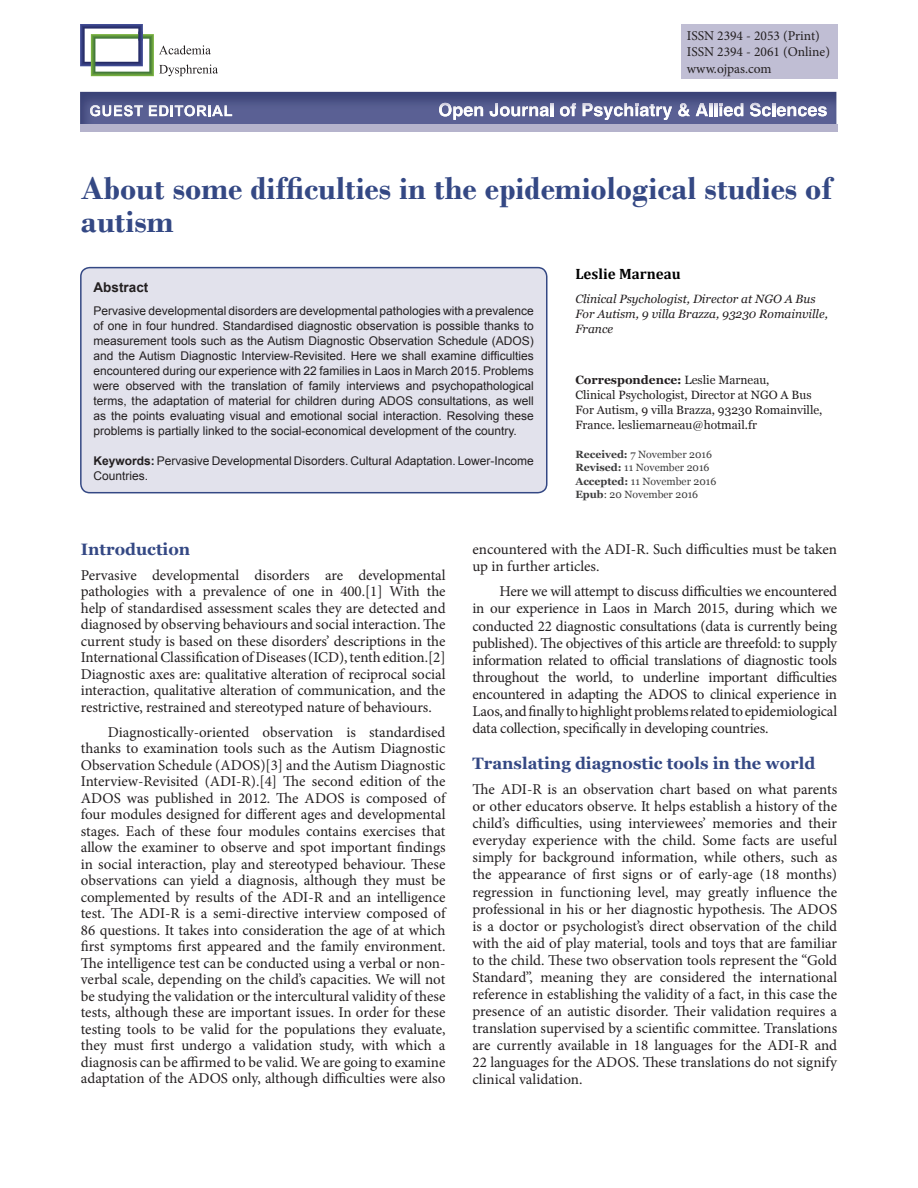
<style>
.page{position:relative;width:918px;height:1188px;background:#fff}
.page>*{position:absolute;margin:0;border:0;box-sizing:border-box;transform-origin:0 0}
.t1{font:700 33px/33px "Bodoni";color:#344884}
.t2{font:700 16.5px "Georgia";color:#344884}
.t3{font:15px/16.5px "Minion Pro";letter-spacing:-.005em;color:#231f20;text-align:justify}
.t4{font:700 15px "Cambria";color:#000}
.t5{font:13.5px/16.5px "Minion Pro";color:#231f20}
.t6{font:700 13.5px "Arial";color:#231f20}
.t7{font:12px/15px "Arial";color:#231f20;text-align:justify}
.t8{font:12px/15px "Georgia";color:#231f20}
.t9{font:italic 12px/15px "Georgia";color:#231f20}
.t10{font:10.5px/13.5px "Georgia";color:#3e3e3f}
.s1{font-weight:700}
</style>
<div class="page">
<svg style="left:80px;top:267px;width:468px;height:226px;fill:#e2e2ec"></svg>
<svg style="left:80px;top:24px;width:138px;height:52px"></svg>
<div style="left:681px;top:24px;width:156px;height:55px;background:#c0bed4"></div>
<img style="left:80px;top:92px;width:756px;height:32px">
<img style="left:143px;top:108px;width:6px;height:8px">
<img style="left:483px;top:103px;width:267px;height:13px">
<svg style="left:149px;top:105px;width:83px;height:11px"></svg>
<svg style="left:90px;top:105px;width:53px;height:11px"></svg>
<img style="left:453px;top:116px;width:10px;height:4px">
<svg style="left:678px;top:103px;width:12px;height:13px"></svg>
<svg style="left:560px;top:103px;width:16px;height:13px"></svg>
<svg style="left:490px;top:103px;width:63px;height:13px"></svg>
<svg style="left:439px;top:103px;width:44px;height:13px"></svg>
<svg style="left:750px;top:103px;width:77px;height:13px"></svg>
<svg style="left:696px;top:103px;width:47px;height:13px"></svg>
<svg style="left:583px;top:103px;width:89px;height:17px"></svg>
<div style="left:80px;top:124px;width:757px;height:8px;background:#b5b3cc"></div>
<p class="t5" style="left:687px;top:28px;width:145px">ISSN 2394 - 2053 (Print)<br>ISSN 2394 - 2061 (Online) www.ojpas.com</p>
<h1 class="t1" style="left:81px;top:172px;width:753px">About some difficulties in the epidemiological studies of autism</h1>
<p class="t4" style="left:575px;top:265px;width:107px">Leslie Marneau</p>
<p class="t9" style="left:575px;top:291px;width:254px">Clinical Psychologist, Director at NGO A Bus<br>For Autism, 9 villa Brazza, 93230 Romainville,<br>France</p>
<p class="t6" style="left:94px;top:279px;width:56px">Abstract</p>
<p class="t7" style="left:94px;top:303px;width:442px">Pervasive developmental disorders are developmental pathologies with a prevalence of one in four hundred. Standardised diagnostic observation is possible thanks to measurement tools such as the Autism Diagnostic Observation Schedule (ADOS) and the Autism Diagnostic Interview-Revisited. Here we shall examine difficulties encountered during our experience with 22 families in Laos in March 2015. Problems were observed with the translation of family interviews and psychopathological terms, the adaptation of material for children during ADOS consultations, as well as the points evaluating visual and emotional social interaction. Resolving these problems is partially linked to the social-economical development of the country.</p>
<p class="t7" style="left:94px;top:453px;width:442px"><span class="s1">Keywords:</span> Pervasive Developmental Disorders. Cultural Adaptation. Lower-Income<br>Countries.</p>
<p class="t8" style="left:575px;top:372px;width:249px"><span class="s1">Correspondence:</span> Leslie Marneau,<br>Clinical Psychologist, Director at NGO A Bus For Autism, 9 villa Brazza, 93230 Romainville, France. lesliemarneau@hotmail.fr</p>
<p class="t10" style="left:575px;top:447px;width:142px"><span class="s1">Received:</span> 7 November 2016<br><span class="s1">Revised:</span> 11 November 2016<br><span class="s1">Accepted:</span> 11 November 2016<br><span class="s1">Epub</span>: 20 November 2016</p>
<p class="t2" style="left:81px;top:540px;width:111px">Introduction</p>
<p class="t3" style="left:81px;top:568px;width:366px">Pervasive developmental disorders are developmental pathologies with a prevalence of one in 400.[1] With the help of standardised assessment scales they are detected and diagnosed by observing behaviours and social interaction. The current study is based on these disorders’ descriptions in the International Classification of Diseases (ICD), tenth edition.[2] Diagnostic axes are: qualitative alteration of reciprocal social interaction, qualitative alteration of communication, and the restrictive, restrained and stereotyped nature of behaviours.</p>
<p class="t3" style="left:81px;top:725px;width:366px;text-indent:27px">Diagnostically-oriented observation is standardised thanks to examination tools such as the Autism Diagnostic Observation Schedule (ADOS)[3] and the Autism Diagnostic Interview-Revisited (ADI-R).[4] The second edition of the ADOS was published in 2012. The ADOS is composed of four modules designed for different ages and developmental stages. Each of these four modules contains exercises that allow the examiner to observe and spot important findings in social interaction, play and stereotyped behaviour. These observations can yield a diagnosis, although they must be complemented by results of the ADI-R and an intelligence test. The ADI-R is a semi-directive interview composed of 86 questions. It takes into consideration the age of at which first symptoms first appeared and the family environment.<br>The intelligence test can be conducted using a verbal or non&shy;verbal scale, depending on the child’s capacities. We will not be studying the validation or the intercultural validity of these tests, although these are important issues. In order for these testing tools to be valid for the populations they evaluate, they must first undergo a validation study, with which a diagnosis can be affirmed to be valid. We are going to examine adaptation of the ADOS only, although difficulties were also</p>
<p class="t3" style="left:472px;top:542px;width:366px;line-height:17px">encountered with the ADI-R. Such difficulties must be taken up in further articles.</p>
<p class="t3" style="left:472px;top:584px;width:366px;line-height:17px;text-indent:27px">Here we will attempt to discuss difficulties we encountered in our experience in Laos in March 2015, during which we conducted 22 diagnostic consultations (data is currently being published). The objectives of this article are threefold: to supply information related to official translations of diagnostic tools throughout the world, to underline important difficulties encountered in adapting the ADOS to clinical experience in Laos, and finally to highlight problems related to epidemiological data collection, specifically in developing countries.</p>
<p class="t2" style="left:472px;top:754px;width:344px">Translating diagnostic tools in the world</p>
<p class="t3" style="left:472px;top:782px;width:366px;line-height:17px">The ADI-R is an observation chart based on what parents or other educators observe. It helps establish a history of the child’s difficulties, using interviewees’ memories and their everyday experience with the child. Some facts are useful simply for background information, while others, such as the appearance of first signs or of early-age (18 months) regression in functioning level, may greatly influence the professional in his or her diagnostic hypothesis. The ADOS is a doctor or psychologist’s direct observation of the child with the aid of play material, tools and toys that are familiar to the child. These two observation tools represent the “Gold Standard”, meaning they are considered the international reference in establishing the validity of a fact, in this case the presence of an autistic disorder. Their validation requires a translation supervised by a scientific committee. Translations are currently available in 18 languages for the ADI-R and 22 languages for the ADOS. These translations do not signify clinical validation.</p>
</div>
